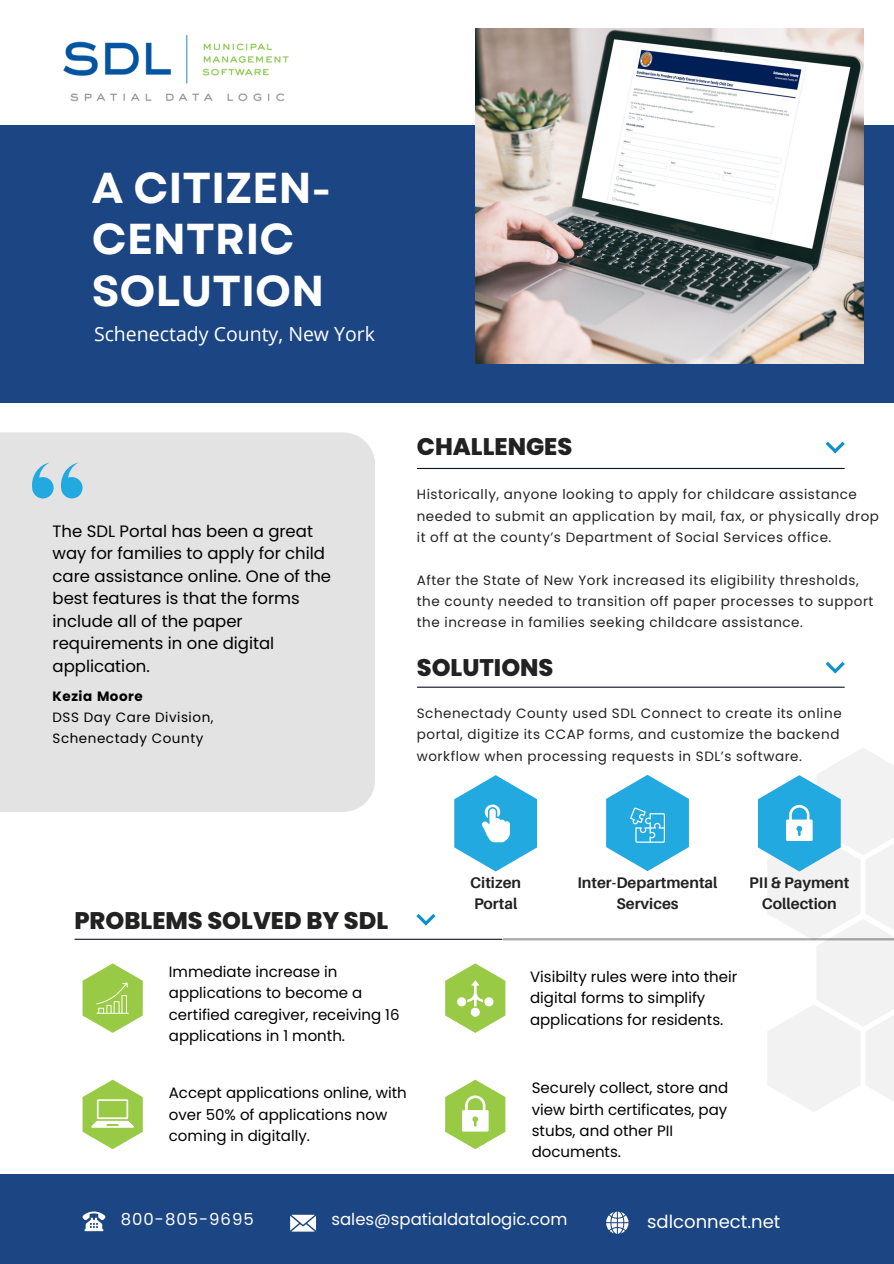
<style>
.page{position:relative;width:894px;height:1264px;background:#fff}
.page>*{position:absolute;margin:0;border:0;box-sizing:border-box;transform-origin:0 0}
.t1{font:700 43.2px/51.8px "Garet";color:#fff}
.t2{font:800 24px "Poppins";color:#222}
.t3{font:19.5px "Open Sans";color:#fff}
.t4{font:18px "Poppins";color:#fff}
.t5{font:16.5px/22.5px "Poppins";color:#000}
.t6{font:16.5px "Poppins";color:#fff}
.t7{font:16.5px "Poppins";letter-spacing:.06em;color:#fff}
.t8{font:700 15.45px/21px "Aileron";color:#222;text-align:center}
.t9{font:15px/21.3px "Poppins";color:#000}
.t10{font:13.5px/21.3px "Poppins";letter-spacing:.04em;color:#222}
.t11{font:13.5px "Poppins";letter-spacing:.04em;color:#000}
.t12{font:700 13.5px "Poppins";letter-spacing:.04em;color:#000}
</style>
<div class="page">
<div style="left:0;top:125px;width:893px;height:278px;background:#1c4583"></div>
<img style="left:475px;top:28px;width:388px;height:336px">
<div style="left:0;top:1174px;width:893px;height:89px;background:#1c4583"></div>
<svg style="left:82px;top:1211px;width:23px;height:20px"></svg>
<svg style="left:606px;top:1211px;width:22px;height:22px"></svg>
<img style="left:63px;top:34px;width:226px;height:68px">
<hr style="left:417px;top:468px;width:427px;height:1px;background:#0b1623">
<hr style="left:417px;top:686px;width:427px;height:1px;background:#0b1623">
<svg style="left:454px;top:775px;width:83px;height:96px"></svg>
<svg style="left:825px;top:441px;width:19px;height:12px"></svg>
<svg style="left:825px;top:661px;width:19px;height:12px"></svg>
<svg style="left:757px;top:748px;width:136px;height:364px"></svg>
<svg style="left:606px;top:774px;width:82px;height:97px"></svg>
<div style="left:0;top:432px;width:375px;height:380px;background:#e3e3e3"></div>
<svg style="left:32px;top:462px;width:22px;height:36px"></svg>
<svg style="left:61px;top:462px;width:21px;height:36px"></svg>
<hr style="left:75px;top:938px;width:426px;height:1px;background:#0b1623">
<svg style="left:416px;top:914px;width:19px;height:11px"></svg>
<hr style="left:503px;top:938px;width:390px;height:2px;background:#000">
<svg style="left:290px;top:1214px;width:26px;height:17px"></svg>
<svg style="left:445px;top:963px;width:60px;height:69px"></svg>
<div style="left:470px;top:1007px;width:9px;height:9px;background:#fff;border-radius:50%"></div>
<div style="left:457px;top:997px;width:9px;height:9px;background:#fff;border-radius:50%"></div>
<svg style="left:82px;top:963px;width:61px;height:69px"></svg>
<svg style="left:82px;top:1079px;width:61px;height:70px"></svg>
<svg style="left:445px;top:1079px;width:60px;height:70px"></svg>
<h1 class="t1" style="left:92px;top:162px;width:241px">A CITIZEN-<br>CENTRIC<br>SOLUTION</h1>
<h3 class="t3" style="left:94px;top:321px;width:282px">Schenectady County, New York</h3>
<p class="t5" style="left:53px;top:520px;width:280px">The SDL Portal has been a great way for families to apply for child care assistance online. One of the best features is that the forms include all of the paper requirements in one digital application.</p>
<p class="t12" style="left:53px;top:686px;width:92px">Kezia Moore</p>
<p class="t11" style="left:53px;top:708px;width:162px">DSS Day Care Division,</p>
<p class="t11" style="left:53px;top:729px;width:152px">Schenectady County</p>
<p class="t2" style="left:416px;top:429px;width:157px">CHALLENGES</p>
<p class="t10" style="left:416px;top:484px;width:463px">Historically, anyone looking to apply for childcare assistance needed to submit an application by mail, fax, or physically drop it off at the county’s Department of Social Services office.</p>
<p class="t10" style="left:416px;top:569px;width:458px">After the State of New York increased its eligibility thresholds, the county needed to transition off paper processes to support the increase in families seeking childcare assistance.</p>
<p class="t2" style="left:416px;top:651px;width:138px">SOLUTIONS</p>
<p class="t10" style="left:416px;top:702px;width:426px">Schenectady County used SDL Connect to create its online portal, digitize its CCAP forms, and customize the backend workflow when processing requests in SDL’s software.</p>
<h4 class="t2" style="left:74px;top:903px;width:315px">PROBLEMS SOLVED BY SDL</h4>
<h2 class="t8" style="left:577px;top:871px;width:142px">Inter-Departmental<br>Services</h2>
<p class="t8" style="left:470px;top:871px;width:52px;text-align:left">Citizen<br>Portal</p>
<p class="t8" style="left:749px;top:871px;width:101px">PII &amp; Payment<br>Collection</p>
<h5 class="t9" style="left:169px;top:961px;width:232px">Immediate increase in applications to become a certified caregiver, receiving 16 applications in 1 month.</h5>
<p class="t9" style="left:530px;top:965px;width:209px">Visibilty rules were into their digital forms to simplify applications for residents.</p>
<p class="t9" style="left:169px;top:1082px;width:239px">Accept applications online, with over 50% of applications now coming in digitally.</p>
<p class="t9" style="left:531px;top:1077px;width:198px">Securely collect, store and view birth certificates, pay stubs, and other PII documents.</p>
<h2 class="t7" style="left:121px;top:1207px;width:134px">800-805-9695</h2>
<p class="t6" style="left:331px;top:1207px;width:237px">sales@spatialdatalogic.com</p>
<p class="t4" style="left:647px;top:1208px;width:135px">sdlconnect.net</p>
</div>
